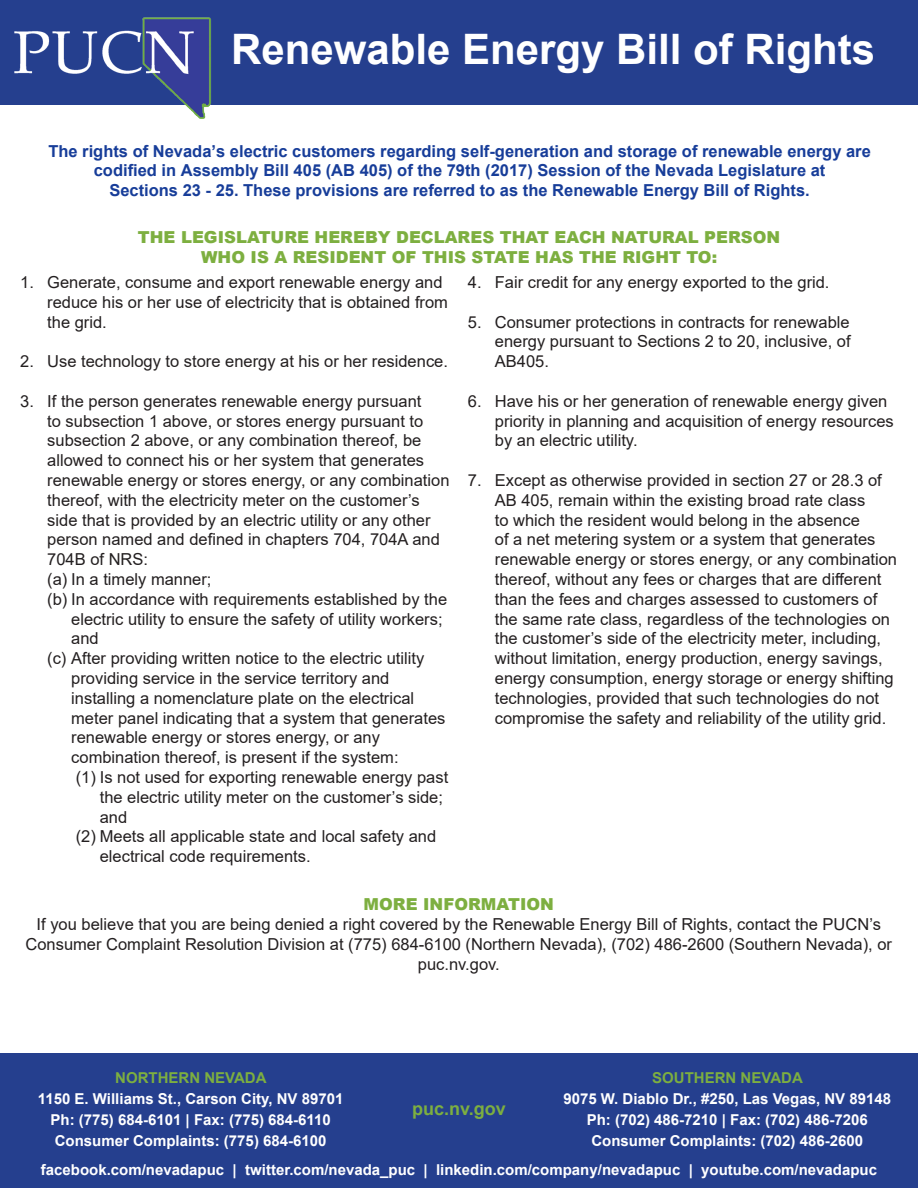
<style>
.page{position:relative;width:918px;height:1188px;background:#fff}
.page>*{position:absolute;margin:0;border:0;box-sizing:border-box;transform-origin:0 0}
.t1{font:700 42px "Arial";color:#fff}
.t2{font:700 18px "Arial";color:#7daf40}
.t3{font:16.5px/19.8px "Arial";color:#231f20}
.t4{font:700 16.5px/19.5px "Arial";color:#173d99;text-align:center}
.t5{font:900 16.5px/19.8px "Arial";color:#7daf40;text-align:center}
.t6{font:700 15px/21px "Arial";color:#fff;text-align:center}
.t7{font:700 15px "Arial";color:#7daf40}
</style>
<div class="page">
<div style="left:0;top:1053px;width:918px;height:135px;background:#253f8e"></div>
<div style="left:0;top:0;width:918px;height:105px;background:#253f8e"></div>
<img style="left:14px;top:17px;width:197px;height:102px">
<p class="t1" style="left:231px;top:19px;width:646px">Renewable Energy Bill of Rights</p>
<p class="t4" style="left:48px;top:141px;width:824px">The rights of Nevada’s electric customers regarding self-generation and storage of renewable energy are codified in Assembly Bill 405 (AB 405) of the 79th (2017) Session of the Nevada Legislature at<br>Sections 23 - 25. These provisions are referred to as the Renewable Energy Bill of Rights.</p>
<p class="t5" style="left:138px;top:227px;width:644px">THE LEGISLATURE HEREBY DECLARES THAT EACH NATURAL PERSON<br>WHO IS A RESIDENT OF THIS STATE HAS THE RIGHT TO:</p>
<p class="t3" style="left:47px;top:272px;width:402px;text-indent:-27px">1. Generate, consume and export renewable energy and reduce his or her use of electricity that is obtained from the grid.</p>
<p class="t3" style="left:20px;top:351px;width:429px">2. Use technology to store energy at his or her residence.</p>
<p class="t3" style="left:47px;top:391px;width:404px;text-indent:-27px">3. If the person generates renewable energy pursuant<br>to subsection 1 above, or stores energy pursuant to subsection 2 above, or any combination thereof, be allowed to connect his or her system that generates renewable energy or stores energy, or any combination thereof, with the electricity meter on the customer’s side that is provided by an electric utility or any other person named and defined in chapters 704, 704A and 704B of NRS:</p>
<p class="t3" style="left:47px;top:569px;width:166px">(a) In a timely manner;</p>
<p class="t3" style="left:71px;top:589px;width:378px;text-indent:-24px">(b) In accordance with requirements established by the electric utility to ensure the safety of utility workers; and</p>
<p class="t3" style="left:71px;top:648px;width:376px;text-indent:-24px">(c) After providing written notice to the electric utility providing service in the service territory and installing a nomenclature plate on the electrical meter panel indicating that a system that generates renewable energy or stores energy, or any combination thereof, is present if the system:</p>
<p class="t3" style="left:100px;top:767px;width:350px;text-indent:-24px">(1) Is not used for exporting renewable energy past the electric utility meter on the customer’s side; and</p>
<p class="t3" style="left:100px;top:827px;width:338px;text-indent:-24px">(2) Meets all applicable state and local safety and electrical code requirements.</p>
<p class="t3" style="left:468px;top:272px;width:363px">4. Fair credit for any energy exported to the grid.</p>
<p class="t3" style="left:495px;top:312px;width:357px;text-align:justify;text-indent:-27px">5. Consumer protections in contracts for renewable energy pursuant to Sections 2 to 20, inclusive, of AB405.</p>
<p class="t3" style="left:495px;top:391px;width:400px;text-indent:-27px">6. Have his or her generation of renewable energy given priority in planning and acquisition of energy resources by an electric utility.</p>
<p class="t3" style="left:495px;top:470px;width:404px;text-indent:-27px">7. Except as otherwise provided in section 27 or 28.3 of AB 405, remain within the existing broad rate class<br>to which the resident would belong in the absence<br>of a net metering system or a system that generates renewable energy or stores energy, or any combination thereof, without any fees or charges that are different than the fees and charges assessed to customers of the same rate class, regardless of the technologies on the customer’s side of the electricity meter, including, without limitation, energy production, energy savings, energy consumption, energy storage or energy shifting technologies, provided that such technologies do not compromise the safety and reliability of the utility grid.</p>
<p class="t5" style="left:364px;top:894px;width:192px">MORE INFORMATION</p>
<p class="t3" style="left:25px;top:914px;width:868px;text-align:center">If you believe that you are being denied a right covered by the Renewable Energy Bill of Rights, contact the PUCN’s<br>Consumer Complaint Resolution Division at (775) 684-6100 (Northern Nevada), (702) 486-2600 (Southern Nevada), or puc.nv.gov.</p>
<p class="t7" style="left:115px;top:1067px;width:153px">NORTHERN NEVADA</p>
<p class="t6" style="left:38px;top:1088px;width:307px">1150 E. Williams St., Carson City, NV 89701<br>Ph: (775) 684-6101 | Fax: (775) 684-6110<br>Consumer Complaints: (775) 684-6100</p>
<p class="t2" style="left:412px;top:1096px;width:95px">puc.nv.gov</p>
<p class="t7" style="left:652px;top:1067px;width:152px">SOUTHERN NEVADA</p>
<p class="t6" style="left:563px;top:1088px;width:329px">9075 W. Diablo Dr., #250, Las Vegas, NV 89148<br>Ph: (702) 486-7210 | Fax: (702) 486-7206<br>Consumer Complaints: (702) 486-2600</p>
<p class="t6" style="left:41px;top:1159px;width:838px">facebook.com/nevadapuc | twitter.com/nevada_puc | linkedin.com/company/nevadapuc | youtube.com/nevadapuc</p>
</div>
